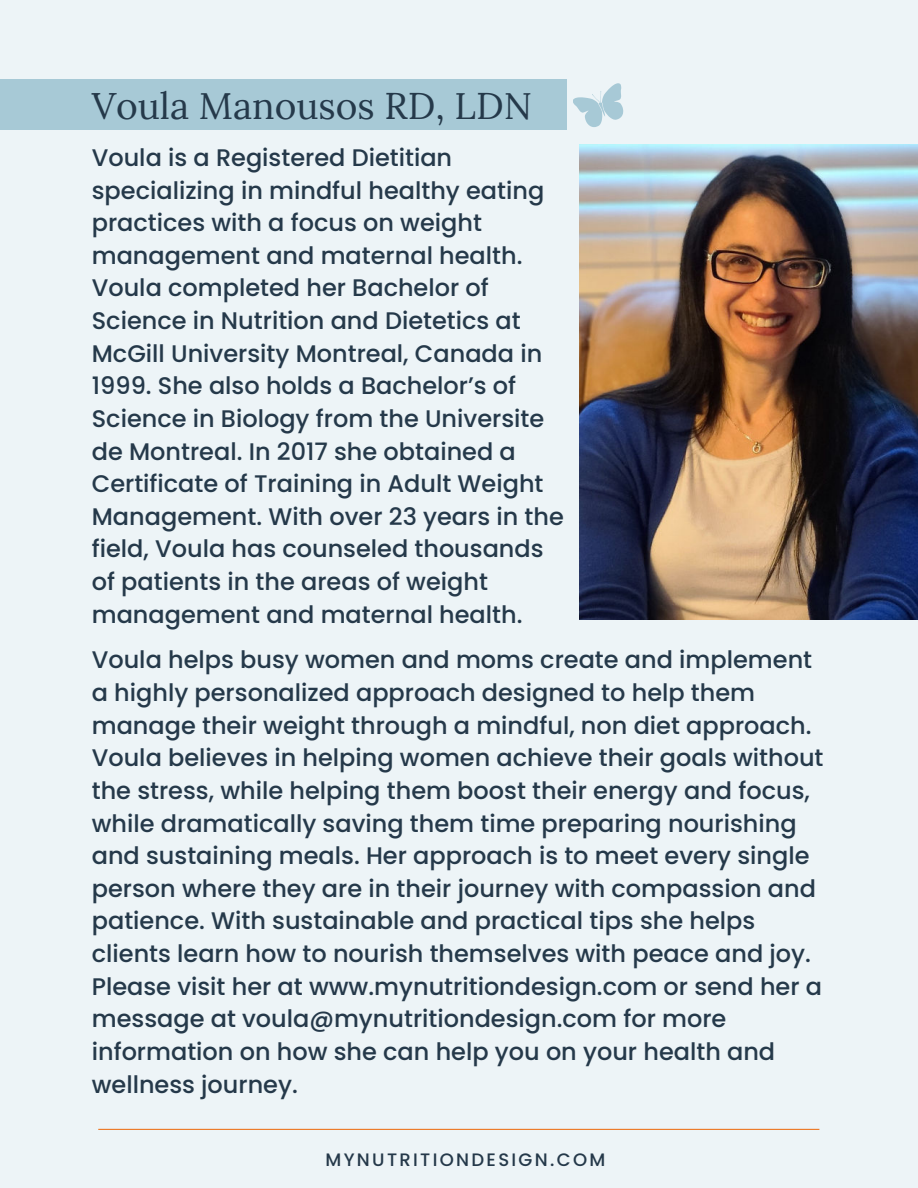
<style>
.page{position:relative;width:918px;height:1188px;background:#edf4f7}
.page>*{position:absolute;margin:0;border:0;box-sizing:border-box;transform-origin:0 0}
.t1{font:37.2px "Lora";color:#25394a}
.t2{font:500 24px/32.7px "Poppins";color:#25394a}
.t3{font:500 18px "Poppins";letter-spacing:.13em;color:#25394a}
</style>
<div class="page">
<hr style="left:98px;top:1129px;width:721px;height:1px;background:#ec7723">
<img style="left:579px;top:145px;width:339px;height:474px">
<div style="left:0;top:79px;width:567px;height:50px;background:#a7c9d6"></div>
<svg style="left:573px;top:83px;width:50px;height:44px"></svg>
<h1 class="t1" style="left:92px;top:77px;width:442px">Voula Manousos RD, LDN</h1>
<p class="t2" style="left:92px;top:141px;width:474px">Voula is a Registered Dietitian specializing in mindful healthy eating practices with a focus on weight management and maternal health.<br>Voula completed her Bachelor of Science in Nutrition and Dietetics at McGill University Montreal, Canada in 1999. She also holds a Bachelor’s of Science in Biology from the Universite de Montreal. In 2017 she obtained a Certificate of Training in Adult Weight Management. With over 23 years in the field, Voula has counseled thousands of patients in the areas of weight management and maternal health.</p>
<p class="t2" style="left:92px;top:644px;width:733px">Voula helps busy women and moms create and implement a highly personalized approach designed to help them manage their weight through a mindful, non diet approach.<br>Voula believes in helping women achieve their goals without the stress, while helping them boost their energy and focus, while dramatically saving them time preparing nourishing and sustaining meals. Her approach is to meet every single person where they are in their journey with compassion and patience. With sustainable and practical tips she helps clients learn how to nourish themselves with peace and joy.<br>Please visit her at www.mynutritiondesign.com or send her a message at voula@mynutritiondesign.com for more information on how she can help you on your health and wellness journey.</p>
<p class="t3" style="left:326px;top:1150px;width:281px">MYNUTRITIONDESIGN.COM</p>
</div>
